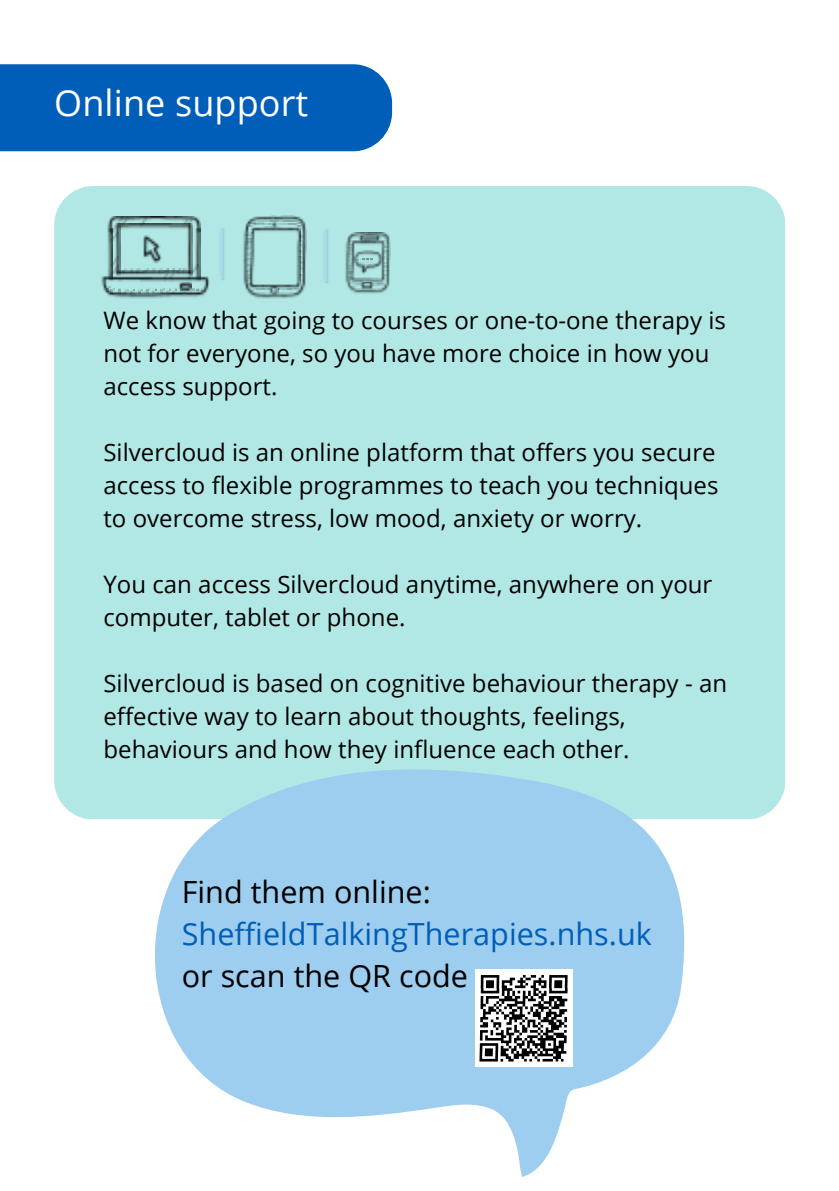
<style>
.page{position:relative;width:839px;height:1191px;background:#fff}
.page>*{position:absolute;margin:0;border:0;box-sizing:border-box;transform-origin:0 0}
.t1{font:36px "Open Sans";letter-spacing:.005em;color:#fff}
.t2{font:30.6px/42px "Open Sans";color:#005eb8}
.t3{font:24px/33px "Open Sans";color:#000}
.s1{color:#000}
</style>
<div class="page">
<div style="left:0;top:64px;width:392px;height:87px;background:#005eb8"></div>
<div style="left:54px;top:186px;width:731px;height:633px;background:#b1e8e6"></div>
<svg style="left:112px;top:236px;width:9px;height:8px"></svg>
<img style="left:112px;top:256px;width:2px;height:10px">
<svg style="left:112px;top:266px;width:89px;height:10px"></svg>
<img style="left:192px;top:264px;width:2px;height:12px">
<img style="left:101px;top:276px;width:109px;height:22px">
<img style="left:178px;top:282px;width:14px;height:10px">
<img style="left:107px;top:216px;width:94px;height:20px">
<img style="left:106px;top:228px;width:6px;height:54px">
<img style="left:194px;top:228px;width:6px;height:54px">
<img style="left:114px;top:230px;width:6px;height:40px">
<img style="left:186px;top:230px;width:6px;height:40px">
<img style="left:114px;top:270px;width:78px;height:6px">
<img style="left:114px;top:224px;width:78px;height:6px">
<img style="left:143px;top:236px;width:19px;height:28px">
<img style="left:221px;top:228px;width:4px;height:52px">
<img style="left:325px;top:230px;width:4px;height:53px">
<img style="left:345px;top:232px;width:45px;height:62px">
<svg style="left:346px;top:236px;width:42px;height:55px"></svg>
<img style="left:243px;top:216px;width:63px;height:82px">
<img style="left:248px;top:226px;width:52px;height:65px">
<svg style="left:268px;top:286px;width:11px;height:11px"></svg>
<svg style="left:270px;top:222px;width:8px;height:8px"></svg>
<svg style="left:155px;top:769px;width:530px;height:408px;fill:#9dcdef"></svg>
<div style="left:475px;top:970px;width:98px;height:97px;background:#fff"></div>
<svg style="left:479px;top:975px;width:89px;height:87px"></svg>
<p class="t1" style="left:54px;top:78px;width:255px">Online support</p>
<p class="t3" style="left:103px;top:303px;width:624px">We know that going to courses or one-to-one therapy is not for everyone, so you have more choice in how you access support.</p>
<p class="t3" style="left:103px;top:435px;width:616px">Silvercloud is an online platform that offers you secure access to flexible programmes to teach you techniques to overcome stress, low mood, anxiety or worry.</p>
<p class="t3" style="left:103px;top:567px;width:610px">You can access Silvercloud anytime, anywhere on your computer, tablet or phone.</p>
<p class="t3" style="left:103px;top:666px;width:625px">Silvercloud is based on cognitive behaviour therapy - an effective way to learn about thoughts, feelings, behaviours and how they influence each other.</p>
<p class="t2" style="left:182px;top:870px;width:471px"><span class="s1">Find them online:<br></span>SheffieldTalkingTherapies.nhs.uk <span class="s1">or scan the QR code</span></p>
</div>
